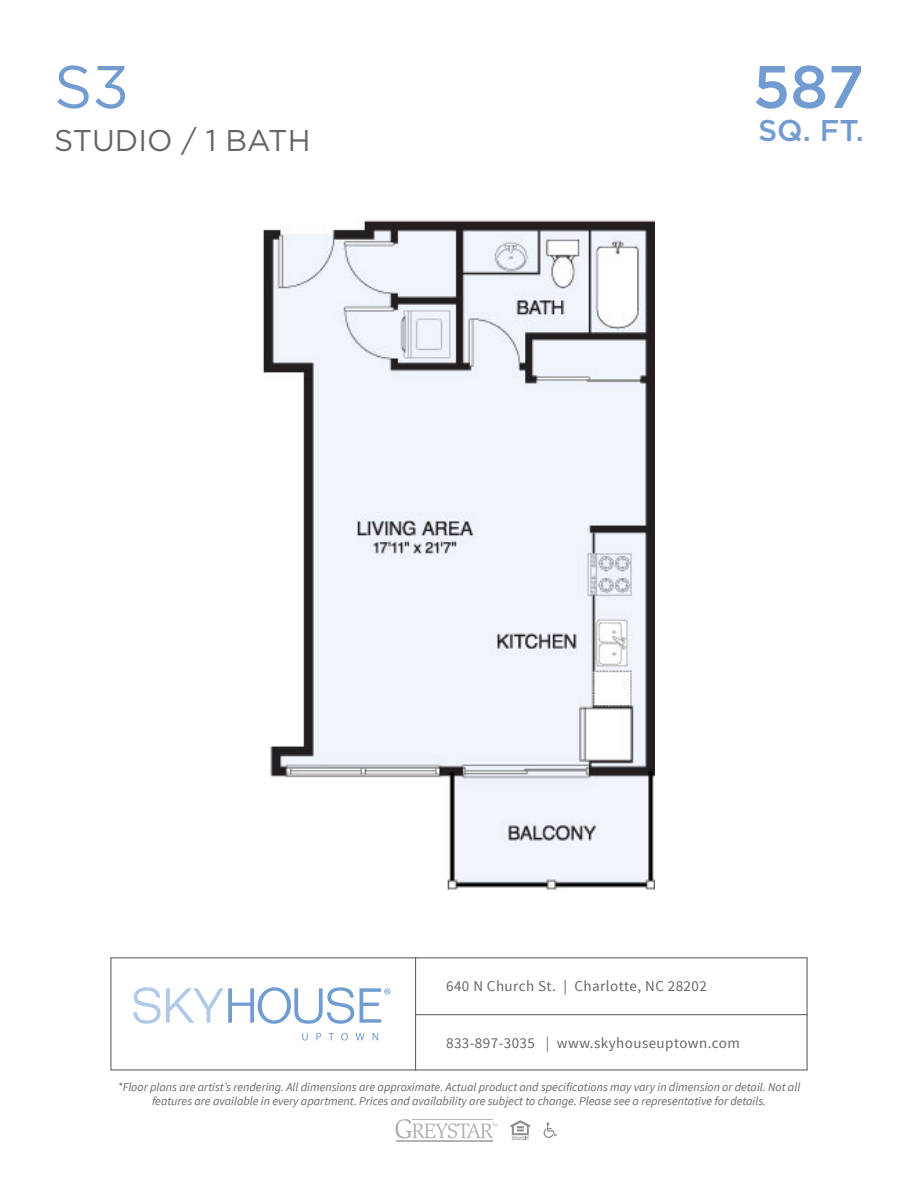
<style>
.page{position:relative;width:918px;height:1188px;background:#fff}
.page>*{position:absolute;margin:0;border:0;box-sizing:border-box;transform-origin:0 0}
.Sq_Ft_-_NUMBER{font:500 60px "Gotham HTF";color:#729cd1}
.NAME_Sans_Serif{font:60px "Gotham HTF";color:#729cd1}
.Floorplan_Details{font:30px "Gotham HTF";color:#656666}
.Sq_Ft-_Text{font:500 30px "Gotham HTF";color:#729cd1}
.t1{font:15px "Source Sans Pro";letter-spacing:.03em;color:#656666}
.t2{font:italic 12px/14.4px "Source Sans Pro";color:#656666;text-align:center}
</style>
<div class="page">
<div style="left:110px;top:957px;width:698px;height:114px;border:1px solid #656666"></div>
<hr style="left:415px;top:957px;width:1px;height:114px;background:#656666">
<hr style="left:416px;top:1014px;width:392px;height:1px;background:#656666">
<svg style="left:544px;top:1122px;width:13px;height:16px"></svg>
<svg style="left:510px;top:1120px;width:20px;height:20px"></svg>
<hr style="left:396px;top:1140px;width:97px;height:1px;background:#b3b3b3">
<svg style="left:395px;top:1119px;width:102px;height:20px"></svg>
<svg style="left:133px;top:987px;width:221px;height:37px"></svg>
<svg style="left:360px;top:988px;width:30px;height:35px"></svg>
<svg style="left:302px;top:1033px;width:6px;height:8px"></svg>
<svg style="left:316px;top:1033px;width:5px;height:7px"></svg>
<svg style="left:329px;top:1033px;width:5px;height:7px"></svg>
<svg style="left:341px;top:1033px;width:7px;height:8px"></svg>
<svg style="left:356px;top:1033px;width:9px;height:7px"></svg>
<svg style="left:373px;top:1033px;width:5px;height:7px"></svg>
<img style="left:263px;top:221px;width:392px;height:669px">
<p class="NAME_Sans_Serif" style="left:54px;top:54px;width:77px">S3</p>
<p class="Sq_Ft_-_NUMBER" style="left:753px;top:53px;width:113px">587</p>
<p class="Floorplan_Details" style="left:54px;top:123px;width:258px">STUDIO / 1 BATH</p>
<p class="Sq_Ft-_Text" style="left:758px;top:114px;width:107px">SQ. FT.</p>
<p class="t1" style="left:446px;top:977px;width:262px">640 N Church St. | Charlotte, NC 28202</p>
<p class="t1" style="left:446px;top:1033px;width:295px">833-897-3035 | www.skyhouseuptown.com</p>
<p class="t2" style="left:118px;top:1080px;width:684px">*Floor plans are artist’s rendering. All dimensions are approximate. Actual product and specifications may vary in dimension or detail. Not all features are available in every apartment. Prices and availability are subject to change. Please see a representative for details.</p>
</div>
